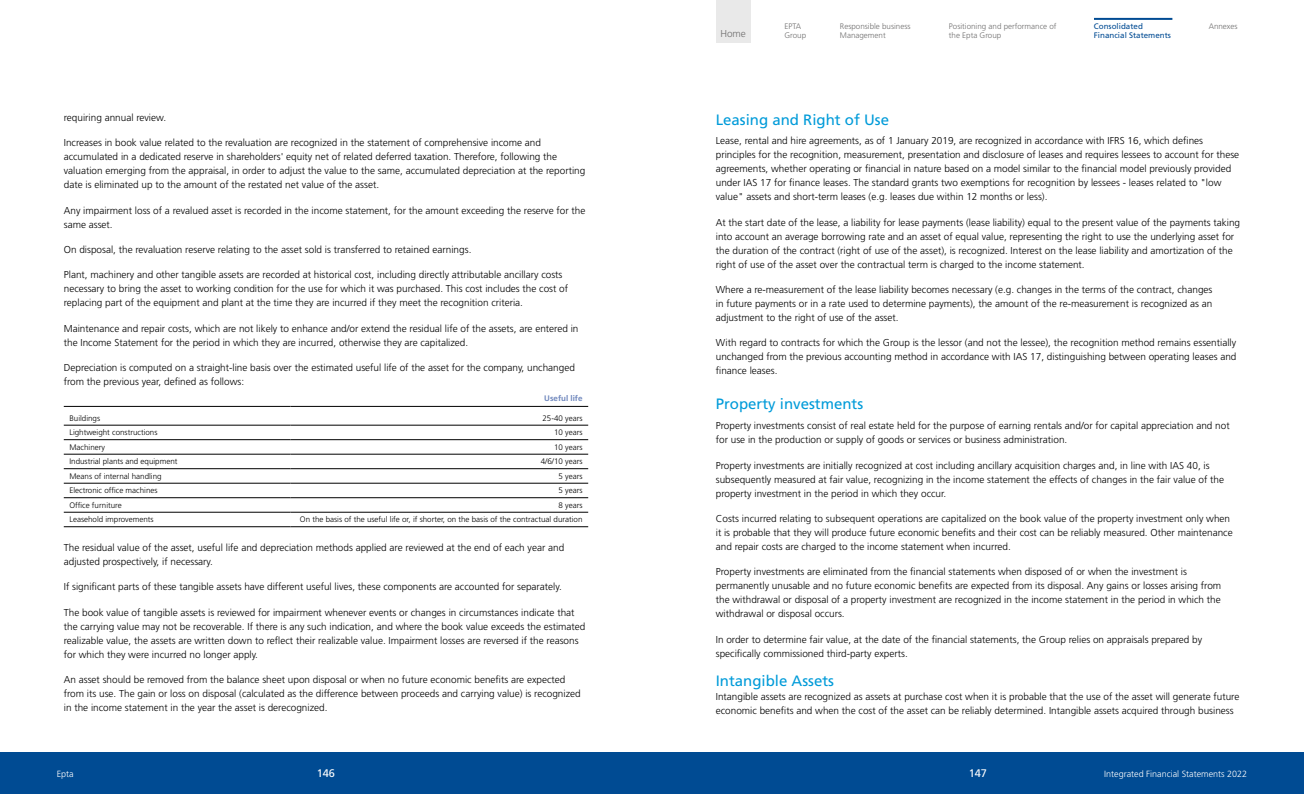
<style>
.page{position:relative;width:1304px;height:794px;background:#fff}
.page>*{position:absolute;margin:0;border:0;box-sizing:border-box;transform-origin:0 0}
.t1{font:15px "Frutiger LT Std";color:#009bd9}
.t2{font:11px "Frutiger";color:#fff}
.t3{font:300 10px/14px "Frutiger LT Std";color:#000}
.t4{font:300 10px "Frutiger";color:#706f6f}
.t5{font:300 9px "Frutiger LT Std";color:#fff}
.t6{font:300 8px "Frutiger LT Std";color:#000}
.t7{font:300 8px/9.6px "Frutiger";color:#706f6f}
.t8{font:8px/9.6px "Frutiger LT Std";color:#004b93}
.t9{font:700 8px "Frutiger LT Std";color:#6f87bd}
</style>
<div class="page">
<div style="left:0;top:752px;width:1304px;height:42px;background:#004b93"></div>
<hr style="left:64px;top:526px;width:227px;height:1px;background:#000">
<hr style="left:291px;top:526px;width:297px;height:1px;background:#000">
<hr style="left:64px;top:406px;width:227px;height:1px;background:#000">
<hr style="left:291px;top:406px;width:297px;height:1px;background:#000">
<hr style="left:64px;top:425px;width:227px;height:1px;background:#000">
<hr style="left:291px;top:425px;width:297px;height:1px;background:#000">
<hr style="left:64px;top:439px;width:227px;height:1px;background:#000">
<hr style="left:291px;top:439px;width:297px;height:1px;background:#000">
<hr style="left:64px;top:454px;width:227px;height:1px;background:#000">
<hr style="left:291px;top:454px;width:297px;height:1px;background:#000">
<hr style="left:64px;top:468px;width:227px;height:1px;background:#000">
<hr style="left:291px;top:468px;width:297px;height:1px;background:#000">
<hr style="left:64px;top:483px;width:227px;height:1px;background:#000">
<hr style="left:291px;top:483px;width:297px;height:1px;background:#000">
<hr style="left:64px;top:497px;width:227px;height:1px;background:#000">
<hr style="left:291px;top:497px;width:297px;height:1px;background:#000">
<hr style="left:64px;top:512px;width:227px;height:1px;background:#000">
<hr style="left:291px;top:512px;width:297px;height:1px;background:#000">
<hr style="left:1094px;top:18px;width:78px;height:2px;background:#004b93">
<div style="left:716px;top:0;width:35px;height:43px;background:#e9e9e9"></div>
<p class="t3" style="left:64px;top:111px;width:104px">requiring annual review.</p>
<p class="t3" style="left:64px;top:136px;width:523px">Increases in book value related to the revaluation are recognized in the statement of comprehensive income and accumulated in a dedicated reserve in shareholders' equity net of related deferred taxation. Therefore, following the valuation emerging from the appraisal, in order to adjust the value to the same, accumulated depreciation at the reporting date is eliminated up to the amount of the restated net value of the asset.</p>
<p class="t3" style="left:64px;top:203px;width:523px">Any impairment loss of a revalued asset is recorded in the income statement, for the amount exceeding the reserve for the same asset.</p>
<p class="t3" style="left:64px;top:243px;width:409px">On disposal, the revaluation reserve relating to the asset sold is transferred to retained earnings.</p>
<p class="t3" style="left:64px;top:268px;width:506px">Plant, machinery and other tangible assets are recorded at historical cost, including directly attributable ancillary costs necessary to bring the asset to working condition for the use for which it was purchased. This cost includes the cost of replacing part of the equipment and plant at the time they are incurred if they meet the recognition criteria.</p>
<p class="t3" style="left:64px;top:321px;width:516px">Maintenance and repair costs, which are not likely to enhance and/or extend the residual life of the assets, are entered in the Income Statement for the period in which they are incurred, otherwise they are capitalized.</p>
<p class="t3" style="left:64px;top:361px;width:513px">Depreciation is computed on a straight-line basis over the estimated useful life of the asset for the company, unchanged from the previous year, defined as follows:</p>
<p class="t9" style="left:544px;top:393px;width:40px">Useful life</p>
<p class="t6" style="left:69px;top:413px;width:32px">Buildings</p>
<p class="t6" style="left:543px;top:413px;width:42px">25-40 years</p>
<p class="t6" style="left:69px;top:428px;width:90px">Lightweight constructions</p>
<p class="t6" style="left:554px;top:428px;width:30px">10 years</p>
<p class="t6" style="left:69px;top:442px;width:37px">Machinery</p>
<p class="t6" style="left:554px;top:442px;width:30px">10 years</p>
<p class="t6" style="left:69px;top:457px;width:110px">Industrial plants and equipment</p>
<p class="t6" style="left:541px;top:457px;width:43px">4/6/10 years</p>
<p class="t6" style="left:69px;top:471px;width:94px">Means of internal handling</p>
<p class="t6" style="left:559px;top:471px;width:25px">5 years</p>
<p class="t6" style="left:69px;top:486px;width:90px">Electronic office machines</p>
<p class="t6" style="left:559px;top:486px;width:25px">5 years</p>
<p class="t6" style="left:69px;top:500px;width:54px">Office furniture</p>
<p class="t6" style="left:559px;top:500px;width:25px">8 years</p>
<p class="t6" style="left:69px;top:515px;width:86px">Leasehold improvements</p>
<p class="t6" style="left:300px;top:515px;width:284px">On the basis of the useful life or, if shorter, on the basis of the contractual duration</p>
<p class="t3" style="left:64px;top:540px;width:502px">The residual value of the asset, useful life and depreciation methods applied are reviewed at the end of each year and adjusted prospectively, if necessary.</p>
<p class="t3" style="left:64px;top:580px;width:500px">If significant parts of these tangible assets have different useful lives, these components are accounted for separately.</p>
<p class="t3" style="left:64px;top:605px;width:523px">The book value of tangible assets is reviewed for impairment whenever events or changes in circumstances indicate that the carrying value may not be recoverable. If there is any such indication, and where the book value exceeds the estimated realizable value, the assets are written down to reflect their realizable value. Impairment losses are reversed if the reasons for which they were incurred no longer apply.</p>
<p class="t3" style="left:64px;top:672px;width:518px">An asset should be removed from the balance sheet upon disposal or when no future economic benefits are expected from its use. The gain or loss on disposal (calculated as the difference between proceeds and carrying value) is recognized in the income statement in the year the asset is derecognized.</p>
<p class="t4" style="left:720px;top:28px;width:27px">Home</p>
<p class="t7" style="left:784px;top:21px;width:23px">EPTA<br>Group</p>
<p class="t7" style="left:840px;top:21px;width:72px">Responsible business<br>Management</p>
<p class="t7" style="left:949px;top:21px;width:109px">Positioning and performance of the Epta Group</p>
<p class="t8" style="left:1094px;top:21px;width:78px">Consolidated<br>Financial Statements</p>
<p class="t7" style="left:1209px;top:21px;width:30px">Annexes</p>
<h1 class="t1" style="left:716px;top:111px;width:175px">Leasing and Right of Use</h1>
<p class="t3" style="left:716px;top:134px;width:525px">Lease, rental and hire agreements, as of 1 January 2019, are recognized in accordance with IFRS 16, which defines principles for the recognition, measurement, presentation and disclosure of leases and requires lessees to account for these agreements, whether operating or financial in nature based on a model similar to the financial model previously provided under IAS 17 for finance leases. The standard grants two exemptions for recognition by lessees - leases related to "low value" assets and short-term leases (e.g. leases due within 12 months or less).</p>
<p class="t3" style="left:716px;top:215px;width:526px">At the start date of the lease, a liability for lease payments (lease liability) equal to the present value of the payments taking into account an average borrowing rate and an asset of equal value, representing the right to use the underlying asset for the duration of the contract (right of use of the asset), is recognized. Interest on the lease liability and amortization of the right of use of the asset over the contractual term is charged to the income statement.</p>
<p class="t3" style="left:716px;top:283px;width:498px;text-align:justify">Where a re-measurement of the lease liability becomes necessary (e.g. changes in the terms of the contract, changes in future payments or in a rate used to determine payments), the amount of the re-measurement is recognized as an adjustment to the right of use of the asset.</p>
<p class="t3" style="left:716px;top:336px;width:522px;text-align:justify">With regard to contracts for which the Group is the lessor (and not the lessee), the recognition method remains essentially unchanged from the previous accounting method in accordance with IAS 17, distinguishing between operating leases and finance leases.</p>
<h1 class="t1" style="left:716px;top:395px;width:149px">Property investments</h1>
<p class="t3" style="left:716px;top:419px;width:515px">Property investments consist of real estate held for the purpose of earning rentals and/or for capital appreciation and not for use in the production or supply of goods or services or business administration.</p>
<p class="t3" style="left:716px;top:458px;width:510px">Property investments are initially recognized at cost including ancillary acquisition charges and, in line with IAS 40, is subsequently measured at fair value, recognizing in the income statement the effects of changes in the fair value of the property investment in the period in which they occur.</p>
<p class="t3" style="left:716px;top:511px;width:518px">Costs incurred relating to subsequent operations are capitalized on the book value of the property investment only when it is probable that they will produce future economic benefits and their cost can be reliably measured. Other maintenance and repair costs are charged to the income statement when incurred.</p>
<p class="t3" style="left:716px;top:565px;width:507px">Property investments are eliminated from the financial statements when disposed of or when the investment is permanently unusable and no future economic benefits are expected from its disposal. Any gains or losses arising from the withdrawal or disposal of a property investment are recognized in the income statement in the period in which the withdrawal or disposal occurs.</p>
<p class="t3" style="left:716px;top:632px;width:488px">In order to determine fair value, at the date of the financial statements, the Group relies on appraisals prepared by specifically commissioned third-party experts.</p>
<h1 class="t1" style="left:716px;top:672px;width:120px">Intangible Assets</h1>
<p class="t3" style="left:716px;top:689px;width:525px">Intangible assets are recognized as assets at purchase cost when it is probable that the use of the asset will generate future economic benefits and when the cost of the asset can be reliably determined. Intangible assets acquired through business</p>
<p class="t5" style="left:57px;top:768px;width:19px">Epta</p>
<p class="t2" style="left:317px;top:767px;width:20px">146</p>
<p class="t2" style="left:969px;top:767px;width:20px">147</p>
<p class="t5" style="left:1104px;top:768px;width:145px">Integrated Financial Statements 2022</p>
</div>
